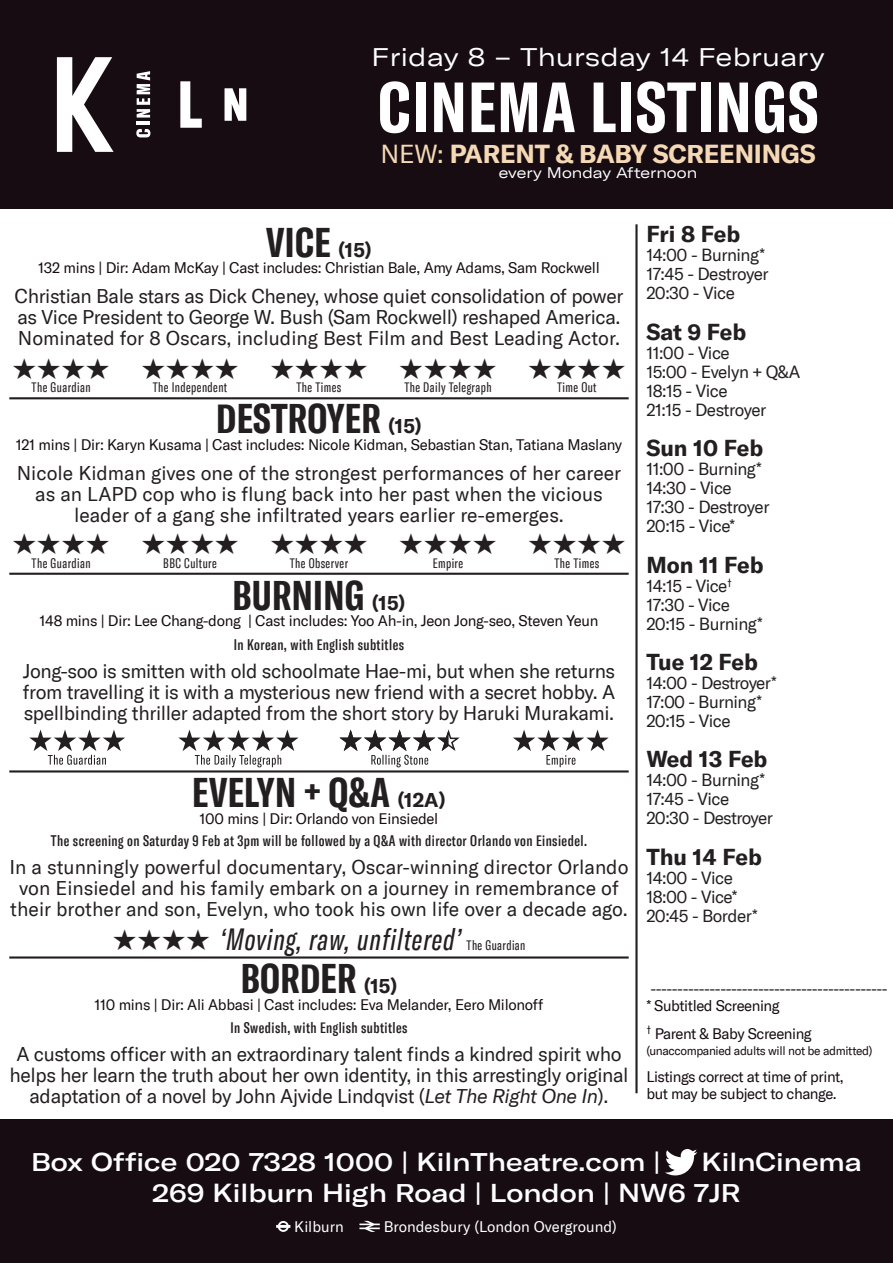
<style>
.page{position:relative;width:893px;height:1263px;background:#fff}
.page>*{position:absolute;margin:0;border:0;box-sizing:border-box;transform-origin:0 0}
.t1{font:700 extra-condensed 69.75px "GT America";letter-spacing:.02em;color:#fff}
.t2{font:700 extra-condensed 40.5px "GT America";letter-spacing:.01em;color:#231f20}
.t3{font:30px "Zapf Dingbats";color:#231f20}
.t4{font:italic extra-condensed 30px "GT America";letter-spacing:.03em;color:#231f20}
.t5{font:500 expanded 25.5px "GT America";color:#fff}
.t6{font:expanded 25.5px "GT America";letter-spacing:.02em;color:#fff}
.t7{font:700 25.5px "GT America";letter-spacing:-.01em;color:#f5d8b5}
.t8{font:700 22.5px "GT America";color:#231f20}
.t9{font:19.5px/21px "GT America";letter-spacing:-.01em;color:#231f20;text-align:center}
.t10{font:17.25px "GT America";letter-spacing:-.03em;color:#231f20}
.t11{font:15px "GT America";letter-spacing:-.02em;color:#160c12}
.t12{font:500 extra-condensed 15px "GT America";letter-spacing:.03em;color:#231f20}
.t13{font:15px "GT America";color:#fff}
.t14{font:expanded 15px "GT America";color:#fff}
.t15{font:extra-condensed 13.5px "GT America";letter-spacing:.03em;color:#231f20}
.t16{font:12px "GT America";letter-spacing:-.03em;color:#160c12}
.s1{font-weight:400}
.s2{font-stretch:normal;font-size:19.5px}
.s3{font-style:italic}
</style>
<div class="page">
<div style="left:0;top:0;width:893px;height:208px;background:#160c12"></div>
<div style="left:0;top:1120px;width:893px;height:143px;background:#160c12"></div>
<hr style="left:635px;top:224px;width:3px;height:869px;background:#231f20">
<svg style="left:180px;top:81px;width:22px;height:47px"></svg>
<svg style="left:57px;top:57px;width:57px;height:95px"></svg>
<svg style="left:225px;top:88px;width:21px;height:33px"></svg>
<svg style="left:136px;top:71px;width:14px;height:66px"></svg>
<svg style="left:276px;top:1221px;width:14px;height:11px"></svg>
<svg style="left:359px;top:1221px;width:21px;height:11px"></svg>
<svg style="left:665px;top:1149px;width:32px;height:26px"></svg>
<hr style="left:9px;top:770px;width:620px;height:2px;background:#231f20">
<hr style="left:9px;top:397px;width:620px;height:2px;background:#231f20">
<hr style="left:9px;top:956px;width:620px;height:2px;background:#231f20">
<hr style="left:9px;top:573px;width:620px;height:2px;background:#231f20">
<svg style="left:513px;top:729px;width:96px;height:38px"></svg>
<svg style="left:339px;top:729px;width:121px;height:38px"></svg>
<svg style="left:178px;top:729px;width:121px;height:38px"></svg>
<svg style="left:29px;top:729px;width:96px;height:36px"></svg>
<p class="t6" style="left:372px;top:42px;width:454px">Friday 8 – Thursday 14 February</p>
<p class="t1" style="left:378px;top:65px;width:442px">CINEMA LISTINGS</p>
<p class="t7" style="left:380px;top:138px;width:437px"><span class="s1">NEW:</span> PARENT &amp; BABY SCREENINGS</p>
<p class="t14" style="left:499px;top:164px;width:200px">every Monday Afternoon</p>
<p class="t2" style="left:266px;top:218px;width:107px">VICE <span class="s2">(15)</span></p>
<p class="t11" style="left:38px;top:259px;width:563px">132 mins | Dir: Adam McKay | Cast includes: Christian Bale, Amy Adams, Sam Rockwell</p>
<p class="t9" style="left:15px;top:286px;width:610px;text-align:left">Christian Bale stars as Dick Cheney, whose quiet consolidation of power as Vice President to George W. Bush (Sam Rockwell) reshaped America.<br>Nominated for 8 Oscars, including Best Film and Best Leading Actor.</p>
<p class="t3" style="left:12px;top:354px;width:99px">★★★★</p>
<p class="t15" style="left:32px;top:379px;width:60px">The Guardian</p>
<p class="t3" style="left:141px;top:354px;width:99px">★★★★</p>
<p class="t15" style="left:153px;top:379px;width:76px">The Independent</p>
<p class="t3" style="left:270px;top:354px;width:99px">★★★★</p>
<p class="t15" style="left:297px;top:379px;width:46px">The Times</p>
<p class="t3" style="left:399px;top:354px;width:99px">★★★★</p>
<p class="t15" style="left:404px;top:379px;width:89px">The Daily Telegraph</p>
<p class="t3" style="left:528px;top:354px;width:99px">★★★★</p>
<p class="t15" style="left:557px;top:379px;width:41px">Time Out</p>
<p class="t2" style="left:216px;top:394px;width:207px">DESTROYER <span class="s2">(15)</span></p>
<p class="t11" style="left:16px;top:436px;width:608px">121 mins | Dir: Karyn Kusama | Cast includes: Nicole Kidman, Sebastian Stan, Tatiana Maslany</p>
<p class="t9" style="left:17px;top:462px;width:606px">Nicole Kidman gives one of the strongest performances of her career as an LAPD cop who is flung back into her past when the vicious leader of a gang she infiltrated years earlier re-emerges.</p>
<p class="t3" style="left:12px;top:529px;width:99px">★★★★</p>
<p class="t15" style="left:32px;top:555px;width:60px">The Guardian</p>
<p class="t3" style="left:141px;top:529px;width:99px">★★★★</p>
<p class="t15" style="left:163px;top:555px;width:55px">BBC Culture</p>
<p class="t3" style="left:270px;top:529px;width:99px">★★★★</p>
<p class="t15" style="left:290px;top:555px;width:60px">The Observer</p>
<p class="t3" style="left:399px;top:529px;width:99px">★★★★</p>
<p class="t15" style="left:433px;top:555px;width:32px">Empire</p>
<p class="t3" style="left:528px;top:529px;width:99px">★★★★</p>
<p class="t15" style="left:554px;top:555px;width:46px">The Times</p>
<p class="t2" style="left:232px;top:571px;width:174px">BURNING <span class="s2">(15)</span></p>
<p class="t11" style="left:40px;top:612px;width:560px">148 mins | Dir: Lee Chang-dong | Cast includes: Yoo Ah-in, Jeon Jong-seo, Steven Yeun</p>
<p class="t12" style="left:234px;top:636px;width:172px">In Korean, with English subtitles</p>
<p class="t9" style="left:23px;top:660px;width:594px;text-align:justify">Jong-soo is smitten with old schoolmate Hae-mi, but when she returns from travelling it is with a mysterious new friend with a secret hobby. A spellbinding thriller adapted from the short story by Haruki Murakami.</p>
<p class="t2" style="left:192px;top:769px;width:255px">EVELYN + Q&amp;A <span class="s2">(12A)</span></p>
<p class="t11" style="left:200px;top:810px;width:240px">100 mins | Dir: Orlando von Einsiedel</p>
<p class="t12" style="left:51px;top:832px;width:538px">The screening on Saturday 9 Feb at 3pm will be followed by a Q&amp;A with director Orlando von Einsiedel.</p>
<p class="t9" style="left:9px;top:857px;width:621px">In a stunningly powerful documentary, Oscar-winning director Orlando von Einsiedel and his family embark on a journey in remembrance of their brother and son, Evelyn, who took his own life over a decade ago.</p>
<p class="t4" style="left:113px;top:922px;width:350px">★★★★ ‘Moving, raw, unfiltered’</p>
<p class="t15" style="left:467px;top:937px;width:60px">The Guardian</p>
<p class="t2" style="left:241px;top:955px;width:158px">BORDER <span class="s2">(15)</span></p>
<p class="t11" style="left:95px;top:996px;width:450px">110 mins | Dir: Ali Abbasi | Cast includes: Eva Melander, Eero Milonoff</p>
<p class="t12" style="left:230px;top:1019px;width:179px">In Swedish, with English subtitles</p>
<p class="t9" style="left:9px;top:1044px;width:621px">A customs officer with an extraordinary talent finds a kindred spirit who helps her learn the truth about her own identity, in this arrestingly original adaptation of a novel by John Ajvide Lindqvist (<span class="s3">Let The Right One In</span>).</p>
<p class="t8" style="left:646px;top:220px;width:95px">Fri 8 Feb</p>
<p class="t10" style="left:646px;top:245px;width:120px">14:00 - Burning*</p>
<p class="t10" style="left:646px;top:264px;width:124px">17:45 - Destroyer</p>
<p class="t10" style="left:646px;top:283px;width:90px">20:30 - Vice</p>
<p class="t8" style="left:646px;top:318px;width:102px">Sat 9 Feb</p>
<p class="t10" style="left:646px;top:342px;width:85px">11:00 - Vice</p>
<p class="t10" style="left:646px;top:361px;width:156px">15:00 - Evelyn + Q&amp;A</p>
<p class="t10" style="left:646px;top:380px;width:83px">18:15 - Vice</p>
<p class="t10" style="left:646px;top:399px;width:121px">21:15 - Destroyer</p>
<p class="t8" style="left:646px;top:434px;width:118px">Sun 10 Feb</p>
<p class="t10" style="left:646px;top:459px;width:117px">11:00 - Burning*</p>
<p class="t10" style="left:646px;top:478px;width:87px">14:30 - Vice</p>
<p class="t10" style="left:646px;top:497px;width:125px">17:30 - Destroyer</p>
<p class="t10" style="left:646px;top:516px;width:90px">20:15 - Vice*</p>
<p class="t8" style="left:646px;top:550px;width:119px">Mon 11 Feb</p>
<p class="t10" style="left:646px;top:575px;width:87px">14:15 - Vice<sup>†</sup></p>
<p class="t10" style="left:646px;top:594px;width:85px">17:30 - Vice</p>
<p class="t10" style="left:646px;top:613px;width:118px">20:15 - Burning*</p>
<p class="t8" style="left:646px;top:648px;width:113px">Tue 12 Feb</p>
<p class="t10" style="left:646px;top:673px;width:132px">14:00 - Destroyer*</p>
<p class="t10" style="left:646px;top:692px;width:117px">17:00 - Burning*</p>
<p class="t10" style="left:646px;top:711px;width:86px">20:15 - Vice</p>
<p class="t8" style="left:646px;top:745px;width:123px">Wed 13 Feb</p>
<p class="t10" style="left:646px;top:770px;width:120px">14:00 - Burning*</p>
<p class="t10" style="left:646px;top:789px;width:84px">17:45 - Vice</p>
<p class="t10" style="left:646px;top:808px;width:128px">20:30 - Destroyer</p>
<p class="t8" style="left:646px;top:843px;width:117px">Thu 14 Feb</p>
<p class="t10" style="left:646px;top:868px;width:88px">14:00 - Vice</p>
<p class="t10" style="left:646px;top:886px;width:93px">18:00 - Vice*</p>
<p class="t10" style="left:646px;top:905px;width:113px">20:45 - Border*</p>
<p class="t11" style="left:650px;top:980px;width:239px">--------------------------------------------</p>
<p class="t11" style="left:646px;top:996px;width:135px">* Subtitled Screening</p>
<p class="t11" style="left:646px;top:1024px;width:167px"><sup>†</sup> Parent &amp; Baby Screening</p>
<p class="t16" style="left:646px;top:1044px;width:228px">(unaccompanied adults will not be admitted)</p>
<p class="t11" style="left:646px;top:1068px;width:199px">Listings correct at time of print,</p>
<p class="t11" style="left:646px;top:1084px;width:192px">but may be subject to change.</p>
<p class="t5" style="left:31px;top:1147px;width:631px">Box Office 020 7328 1000 | KilnTheatre.com |</p>
<p class="t5" style="left:701px;top:1147px;width:162px">KilnCinema</p>
<p class="t5" style="left:152px;top:1177px;width:590px">269 Kilburn High Road | London | NW6 7JR</p>
<p class="t13" style="left:294px;top:1218px;width:51px">Kilburn</p>
<p class="t13" style="left:384px;top:1218px;width:235px">Brondesbury (London Overground)</p>
</div>
